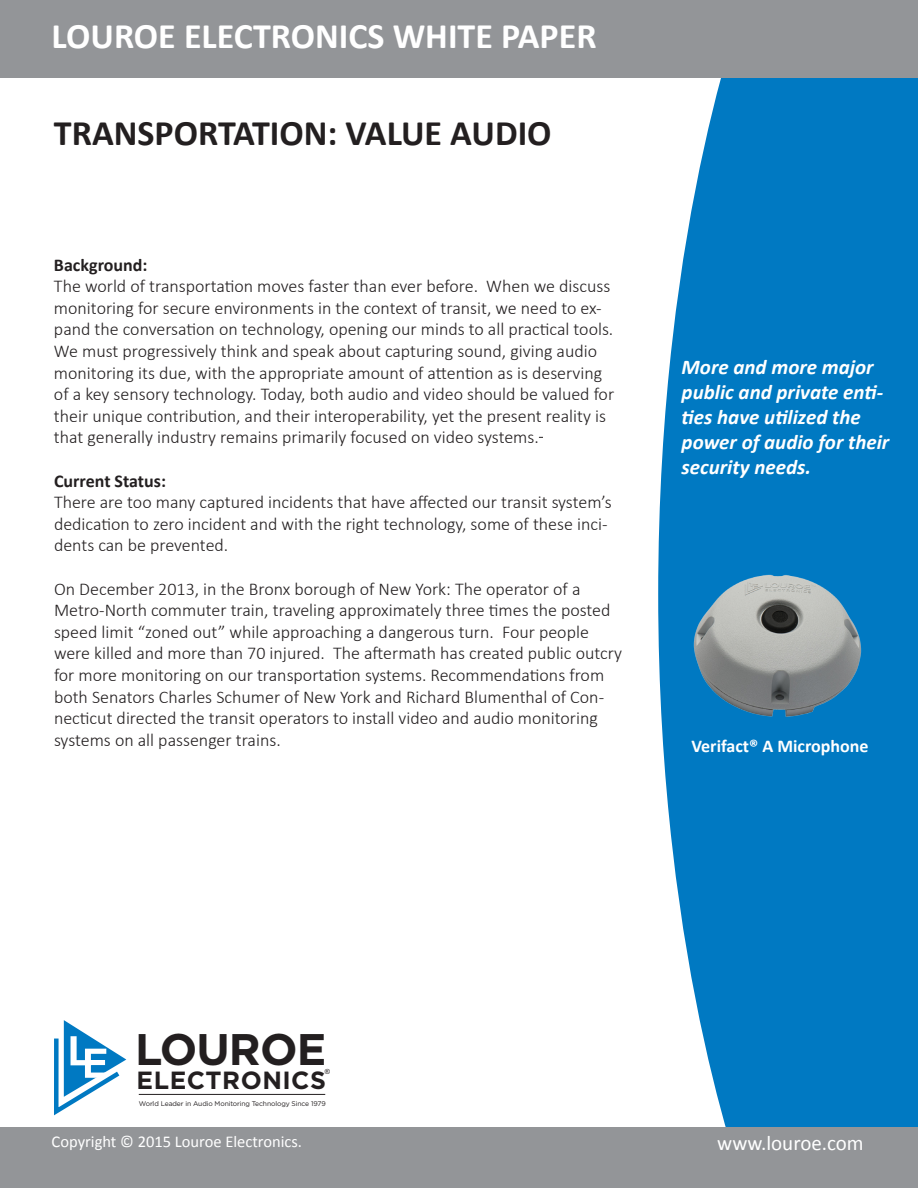
<style>
.page{position:relative;width:918px;height:1188px;background:#fff}
.page>*{position:absolute;margin:0;border:0;box-sizing:border-box;transform-origin:0 0}
.t1{font:700 44.25px "Gotham";letter-spacing:-.02em;color:#231f20}
.t2{font:700 36px "Calibri";color:#fff}
.t3{font:700 36px "Calibri";color:#231f20}
.t4{font:700 24.9px "Gotham";letter-spacing:.02em;color:#231f20}
.t5{font:italic 700 21px/25.2px "Calibri";color:#fff}
.t6{font:21px "Calibri";color:#fff}
.t7{font:300 18px/21.6px "Calibri";color:#231f20}
.t8{font:700 18px "Calibri";color:#231f20}
.t9{font:700 18px "Calibri";color:#fff}
.t10{font:16.5px "Calibri";color:#fff}
.t11{font:7.05px "Arial";color:#231f20}
.t12{font:6.75px "Gotham";letter-spacing:-.015em;color:#231f20}
</style>
<div class="page">
<svg style="left:658px;top:78px;width:260px;height:1050px;fill:#0079c2"></svg>
<svg style="left:54px;top:1020px;width:72px;height:96px"></svg>
<hr style="left:139px;top:1094px;width:186px;height:1px;background:#231f20">
<div style="left:0;top:1128px;width:918px;height:60px;background:#939598"></div>
<div style="left:0;top:0;width:918px;height:78px;background:#939598"></div>
<img style="left:668px;top:546px;width:210px;height:193px">
<h2 class="t2" style="left:52px;top:13px;width:547px">LOUROE ELECTRONICS WHITE PAPER</h2>
<h2 class="t3" style="left:54px;top:110px;width:499px">TRANSPORTATION: VALUE AUDIO</h2>
<p class="t8" style="left:54px;top:253px;width:95px">Background:</p>
<p class="t7" style="left:54px;top:275px;width:562px">The world of transportation moves faster than ever before. When we discuss monitoring for secure environments in the context of transit, we need to ex&shy;pand the conversation on technology, opening our minds to all practical tools.<br>We must progressively think and speak about capturing sound, giving audio monitoring its due, with the appropriate amount of attention as is deserving of a key sensory technology. Today, both audio and video should be valued for their unique contribution, and their interoperability, yet the present reality is that generally industry remains primarily focused on video systems.</p>
<p class="t8" style="left:54px;top:469px;width:113px">Current Status:</p>
<p class="t7" style="left:54px;top:491px;width:559px">There are too many captured incidents that have affected our transit system’s dedication to zero incident and with the right technology, some of these inci&shy;dents can be prevented.</p>
<p class="t7" style="left:54px;top:577px;width:569px">On December 2013, in the Bronx borough of New York: The operator of a Metro-North commuter train, traveling approximately three times the posted speed limit “zoned out” while approaching a dangerous turn. Four people were killed and more than 70 injured. The aftermath has created public outcry for more monitoring on our transportation systems. Recommendations from both Senators Charles Schumer of New York and Richard Blumenthal of Con&shy;necticut directed the transit operators to install video and audio monitoring systems on all passenger trains.</p>
<p class="t5" style="left:682px;top:354px;width:209px">More and more major public and private enti&shy;ties have utilized the power of audio for their security needs.</p>
<p class="t9" style="left:692px;top:735px;width:179px">Verifact® A Microphone</p>
<h1 class="t1" style="left:135px;top:1020px;width:193px">LOUROE</h1>
<h3 class="t4" style="left:137px;top:1064px;width:191px">ELECTRONICS</h3>
<p class="t11" style="left:325px;top:1067px;width:7px">®</p>
<p class="t12" style="left:139px;top:1099px;width:188px">World Leader in Audio Monitoring Technology Since 1979</p>
<p class="t10" style="left:52px;top:1131px;width:252px">Copyright © 2015 Louroe Electronics.</p>
<p class="t6" style="left:717px;top:1130px;width:148px">www.louroe.com</p>
</div>
